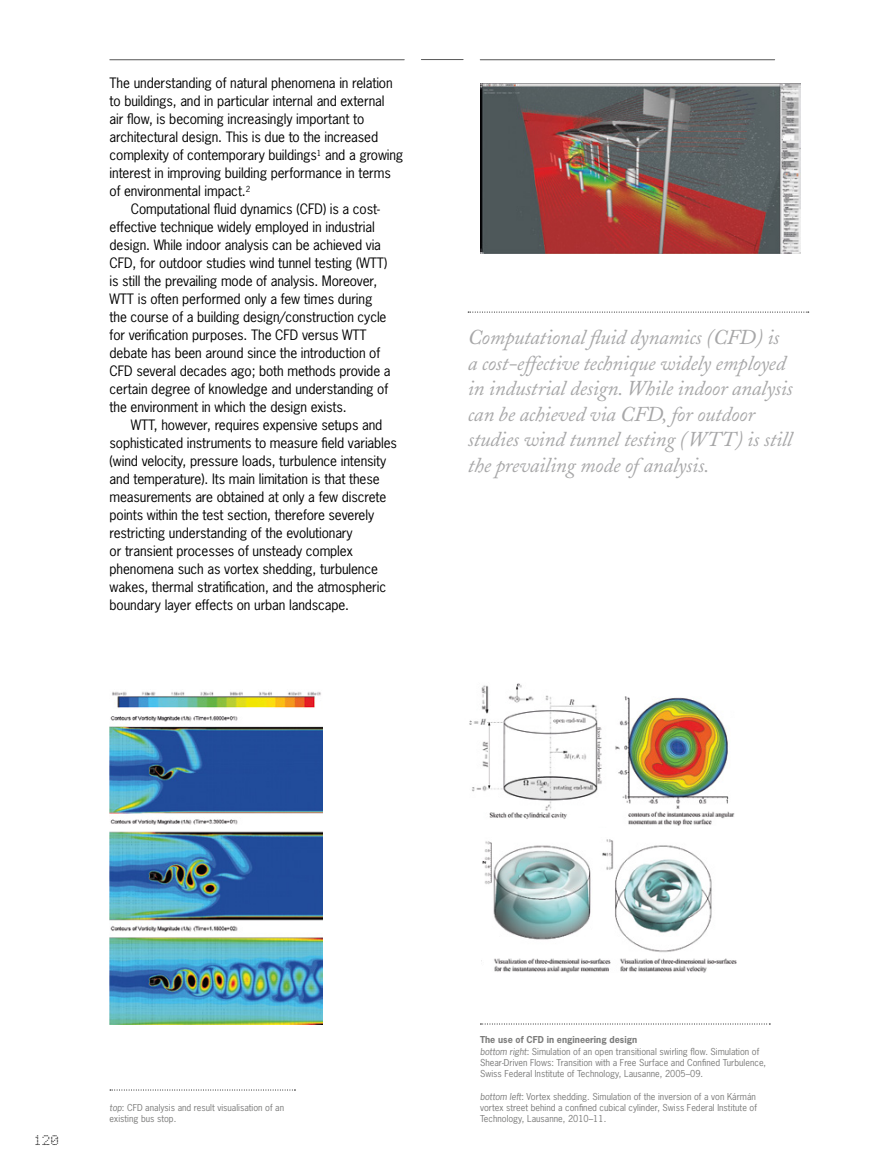
<style>
.page{position:relative;width:893px;height:1170px;background:#fff}
.page>*{position:absolute;margin:0;border:0;box-sizing:border-box;transform-origin:0 0}
.t1{font:italic 21px/25.5px "Adobe Caslon";letter-spacing:-.01em;color:#a7a7a8}
.t2{font:13.5px "News Gothic Std";letter-spacing:-.01em;color:#000}
.t3{font:12px "AF Cashier 1";color:#000}
.t4{font:9px/11.2px "News Gothic Std";color:#7b7b7a}
.s1{font-style:italic}
.s2{font-weight:700}
</style>
<div class="page">
<img style="left:480px;top:83px;width:320px;height:170px">
<svg style="left:110px;top:1089px;width:185px;height:1px"></svg>
<img style="left:110px;top:692px;width:213px;height:332px">
<svg style="left:480px;top:1023px;width:290px;height:1px"></svg>
<img style="left:615px;top:696px;width:120px;height:129px">
<img style="left:469px;top:683px;width:133px;height:136px">
<img style="left:482px;top:839px;width:255px;height:133px">
<hr style="left:110px;top:59px;width:294px;height:1px;background:#565656">
<hr style="left:480px;top:59px;width:295px;height:1px;background:#565656">
<svg style="left:468px;top:312px;width:341px;height:1px"></svg>
<hr style="left:421px;top:59px;width:42px;height:1px;background:#565656">
<p class="t2" style="left:110px;top:74px;width:285px">The understanding of natural phenomena in relation</p>
<p class="t2" style="left:110px;top:92px;width:276px">to buildings, and in particular internal and external</p>
<p class="t2" style="left:110px;top:110px;width:256px">air flow, is becoming increasingly important to</p>
<p class="t2" style="left:110px;top:128px;width:270px">architectural design. This is due to the increased</p>
<p class="t2" style="left:110px;top:146px;width:295px">complexity of contemporary buildings<sup>1</sup> and a growing</p>
<p class="t2" style="left:110px;top:164px;width:283px">interest in improving building performance in terms</p>
<p class="t2" style="left:110px;top:182px;width:142px">of environmental impact.<sup>2</sup></p>
<p class="t2" style="left:131px;top:200px;width:250px">Computational fluid dynamics (CFD) is a cost-</p>
<p class="t2" style="left:110px;top:218px;width:267px">effective technique widely employed in industrial</p>
<p class="t2" style="left:110px;top:236px;width:273px">design. While indoor analysis can be achieved via</p>
<p class="t2" style="left:110px;top:254px;width:279px">CFD, for outdoor studies wind tunnel testing (WTT)</p>
<p class="t2" style="left:110px;top:272px;width:269px">is still the prevailing mode of analysis. Moreover,</p>
<p class="t2" style="left:110px;top:290px;width:264px">WTT is often performed only a few times during</p>
<p class="t2" style="left:110px;top:308px;width:278px">the course of a building design/construction cycle</p>
<p class="t2" style="left:110px;top:326px;width:259px">for verification purposes. The CFD versus WTT</p>
<p class="t2" style="left:110px;top:344px;width:272px">debate has been around since the introduction of</p>
<p class="t2" style="left:110px;top:362px;width:282px">CFD several decades ago; both methods provide a</p>
<p class="t2" style="left:110px;top:380px;width:280px">certain degree of knowledge and understanding of</p>
<p class="t2" style="left:110px;top:398px;width:239px">the environment in which the design exists.</p>
<p class="t2" style="left:131px;top:416px;width:253px">WTT, however, requires expensive setups and</p>
<p class="t2" style="left:110px;top:434px;width:289px">sophisticated instruments to measure field variables</p>
<p class="t2" style="left:110px;top:452px;width:278px">(wind velocity, pressure loads, turbulence intensity</p>
<p class="t2" style="left:110px;top:470px;width:271px">and temperature). Its main limitation is that these</p>
<p class="t2" style="left:110px;top:488px;width:278px">measurements are obtained at only a few discrete</p>
<p class="t2" style="left:110px;top:506px;width:266px">points within the test section, therefore severely</p>
<p class="t2" style="left:110px;top:524px;width:245px">restricting understanding of the evolutionary</p>
<p class="t2" style="left:110px;top:542px;width:245px">or transient processes of unsteady complex</p>
<p class="t2" style="left:110px;top:560px;width:270px">phenomena such as vortex shedding, turbulence</p>
<p class="t2" style="left:110px;top:578px;width:278px">wakes, thermal stratification, and the atmospheric</p>
<p class="t2" style="left:110px;top:596px;width:241px">boundary layer effects on urban landscape.</p>
<p class="t1" style="left:468px;top:325px;width:326px">Computational fluid dynamics (CFD) is a cost-effective technique widely employed in industrial design. While indoor analysis can be achieved via CFD, for outdoor studies wind tunnel testing (WTT) is still the prevailing mode of analysis.</p>
<p class="t3" style="left:34px;top:1133px;width:27px">120</p>
<p class="t4" style="left:110px;top:1101px;width:176px"><span class="s1">top</span>: CFD analysis and result visualisation of an existing bus stop.</p>
<p class="t4" style="left:480px;top:1034px;width:288px"><span class="s2">The use of CFD in engineering design<br></span><span class="s1">bottom right</span>: Simulation of an open transitional swirling flow. Simulation of Shear-Driven Flows: Transition with a Free Surface and Confined Turbulence, Swiss Federal Institute of Technology, Lausanne, 2005–09.</p>
<p class="t4" style="left:480px;top:1090px;width:278px;text-align:justify"><span class="s1">bottom left</span>: Vortex shedding. Simulation of the inversion of a von Kármán vortex street behind a confined cubical cylinder, Swiss Federal Institute of Technology, Lausanne, 2010–11.</p>
</div>
